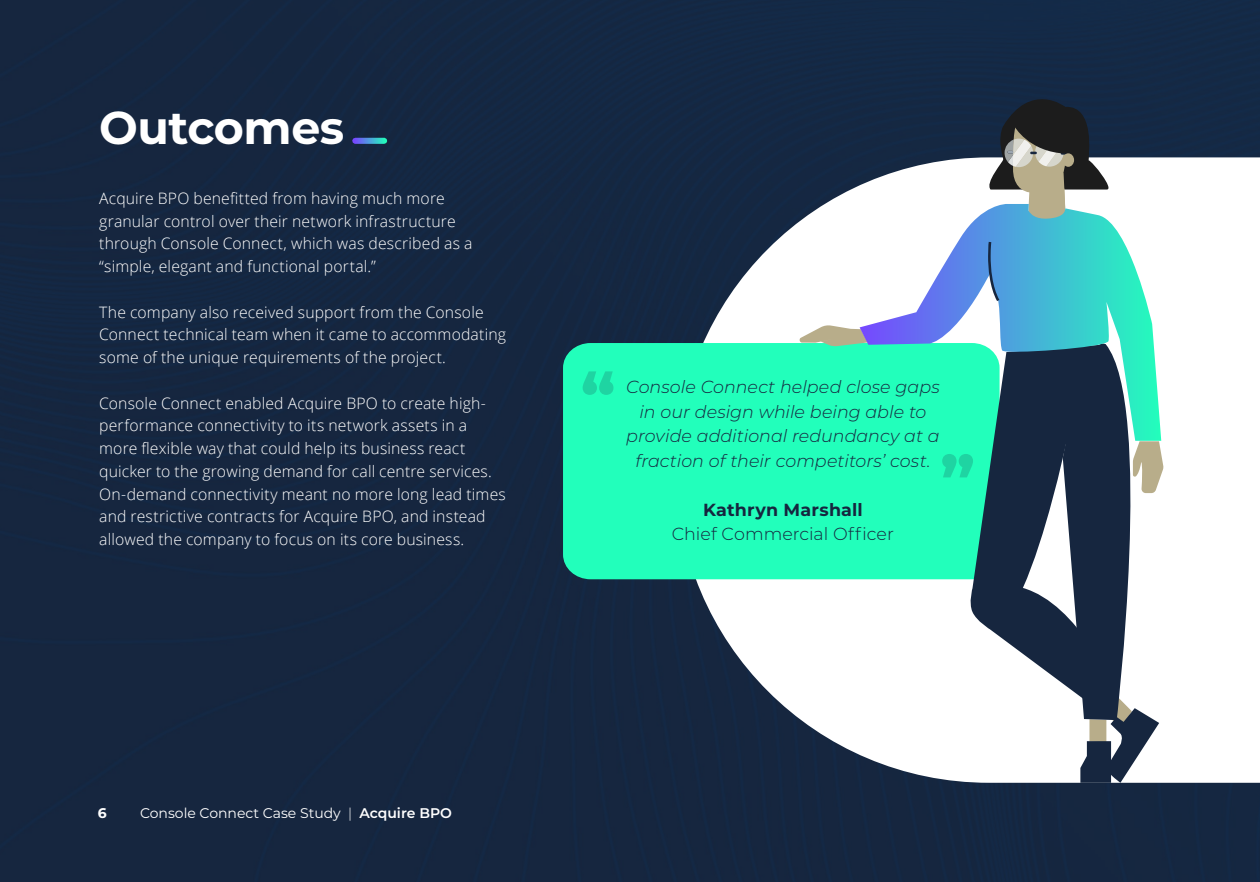
<style>
.page{position:relative;width:1260px;height:882px;background:#16263f}
.page>*{position:absolute;margin:0;border:0;box-sizing:border-box;transform-origin:0 0}
.t1{font:800 63px "Montserrat";color:#16263f}
.t2{font:700 45.85px "Montserrat";letter-spacing:-.01em;color:#fff}
.t3{font:italic 300 17.5px/24.5px "Montserrat";color:#16263f;text-align:center}
.t4{font:300 17.5px "Montserrat";color:#16263f}
.t5{font:700 17.5px "Montserrat";letter-spacing:.01em;color:#16263f}
.t6{font:300 15.75px/22.8px "Open Sans";letter-spacing:.01em;color:#fff}
.t7{font:14px "Montserrat";color:#fff}
.t8{font:700 14px "Montserrat";color:#fff}
.s1{font-weight:300}
.s2{font-weight:600}
</style>
<div class="page">
<svg style="left:676px;top:157px;width:584px;height:626px;fill:#fff"></svg>
<svg style="left:355px;top:138px;width:29px;height:6px"></svg>
<div style="left:563px;top:343px;width:405px;height:236px;background:#2fb"></div>
<svg style="left:984px;top:99px;width:131px;height:105px"></svg>
<svg style="left:799px;top:325px;width:61px;height:21px"></svg>
<svg style="left:968px;top:441px;width:95px;height:270px"></svg>
<svg style="left:860px;top:204px;width:301px;height:237px;background:#6dcacd"></svg>
<svg style="left:988px;top:242px;width:11px;height:59px"></svg>
<svg style="left:1063px;top:332px;width:100px;height:451px"></svg>
<div style="left:1062px;top:153px;width:12px;height:14px;background:#b8ad8a;border-radius:50%"></div>
<h2 class="t2" style="left:99px;top:94px;width:247px">Outcomes</h2>
<p class="t6" style="left:99px;top:186px;width:375px">Acquire BPO benefitted from having much more granular control over their network infrastructure through Console Connect, which was described as a “simple, elegant and functional portal.”</p>
<p class="t6" style="left:99px;top:300px;width:408px">The company also received support from the Console<br>Connect technical team when it came to accommodating some of the unique requirements of the project.</p>
<p class="t6" style="left:99px;top:391px;width:408px">Console Connect enabled Acquire BPO to create high&shy;performance connectivity to its network assets in a more flexible way that could help its business react quicker to the growing demand for call centre services.<br>On-demand connectivity meant no more long lead times and restrictive contracts for Acquire BPO, and instead allowed the company to focus on its core business.</p>
<h1 class="t1" style="left:581px;top:350px;width:36px">“</h1>
<p class="t3" style="left:626px;top:374px;width:315px">Console Connect helped close gaps in our design while being able to provide additional redundancy at a fraction of their competitors’ cost.</p>
<p class="t5" style="left:703px;top:497px;width:161px">Kathryn Marshall</p>
<p class="t4" style="left:672px;top:522px;width:224px">Chief Commercial Officer</p>
<h1 class="t1" style="left:975px;top:499px;width:36px;rotate:-180deg">“</h1>
<p class="t8" style="left:98px;top:803px;width:10px">6</p>
<p class="t7" style="left:140px;top:804px;width:313px">Console Connect Case Study <span class="s1">|</span> <span class="s2">Acquire BPO</span></p>
</div>
